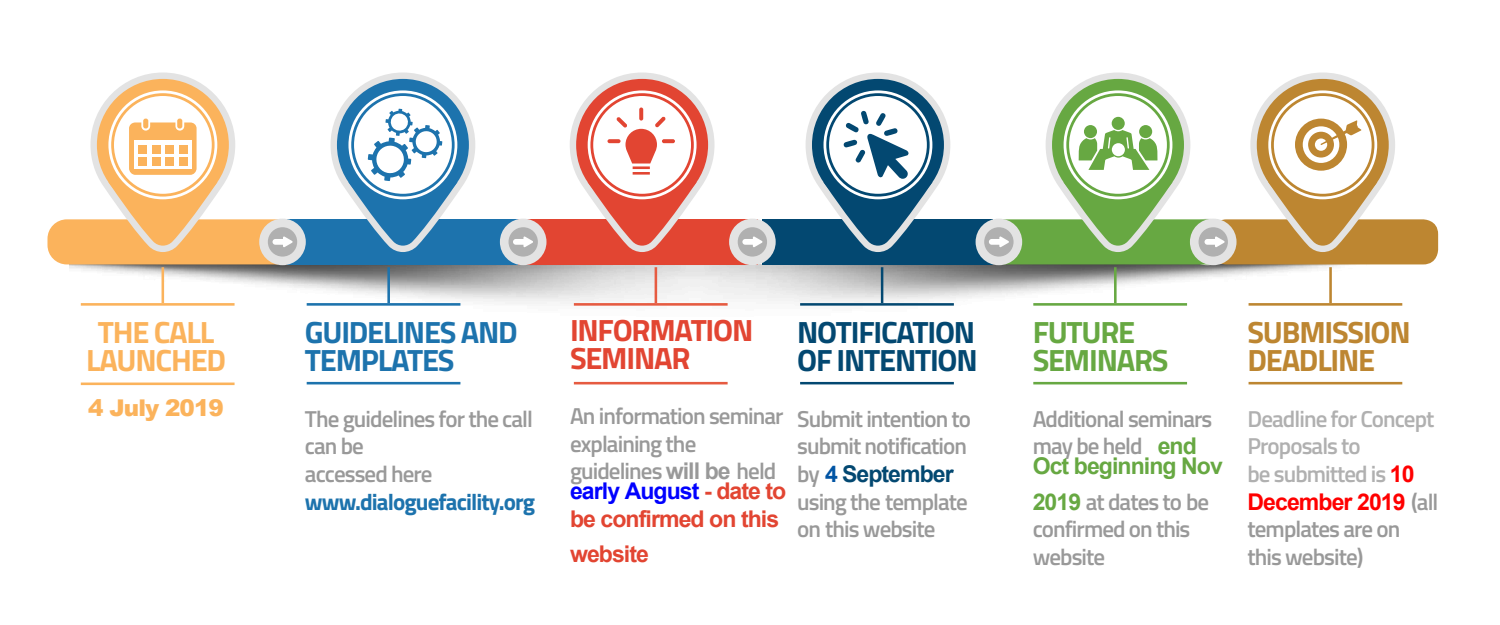
<style>
.page{position:relative;width:1500px;height:625px;background:#fff}
.page>*{position:absolute;margin:0;border:0;box-sizing:border-box;transform-origin:0 0}
.t1{font:700 30.75px/28.2px "Titillium Web";letter-spacing:-.04em;color:#034871}
.t2{font:700 30.75px "Titillium Web";letter-spacing:-.04em;color:#1d73ad}
.t3{font:700 30.75px/28.2px "Titillium Web";letter-spacing:-.04em;color:#bd8631}
.t4{font:700 30.75px/28.2px "Titillium Web";letter-spacing:-.04em;color:#e24532}
.t5{font:700 30.75px/28.2px "Titillium Web";letter-spacing:-.04em;color:#fbb35c;text-align:center}
.t6{font:700 30.75px "Titillium Web";letter-spacing:-.04em;color:#67a842}
.t7{font:600 23px/27.8px "Titillium Web";letter-spacing:-.04em;color:#999}
.t8{font:600 23px/27.8px "Titillium Web";letter-spacing:-.04em;color:#b0b0b0}
.t9{font:700 23px/27.8px "Arial";letter-spacing:-.04em;color:#e24532}
.t10{font:700 23px/35.5px "Arial";letter-spacing:-.04em;color:#67a842}
.t11{font:700 23px "Titillium Web";letter-spacing:-.04em;color:#1d73ad}
.t12{font:900 23px "Arial";letter-spacing:-.04em;color:#fbb35c}
.s1{font-family:"Arial";font-weight:700}
.s2{color:#00f}
.s3{font-family:"Arial";font-weight:700;color:#0054a4}
.s4{font-family:"Arial";font-weight:700;color:#034871}
.s5{font-family:"Arial";font-weight:700;color:#67a842}
.s6{font-family:"Titillium Web";font-weight:600;color:#999}
.s7{font-family:"Arial";font-weight:700;color:#f00}
.s8{color:#999}
</style>
<div class="page">
<img style="left:70px;top:265px;width:1270px;height:41px">
<div style="left:514px;top:219px;width:244px;height:45px;background:#e24532"></div>
<hr style="left:655px;top:267px;width:2px;height:36px;background:#e65b41">
<hr style="left:574px;top:303px;width:154px;height:3px;background:#e65b41">
<hr style="left:574px;top:382px;width:154px;height:2px;background:#e65b41">
<div style="left:288px;top:219px;width:230px;height:45px;background:#1d73ad"></div>
<div style="left:500px;top:219px;width:47px;height:46px;background:#e3e3e3;border-radius:50%"></div>
<div style="left:509px;top:227px;width:29px;height:30px;background:#b0b0b0;border-radius:50%"></div>
<svg style="left:331px;top:73px;width:144px;height:179px"></svg>
<hr style="left:162px;top:267px;width:2px;height:36px;background:#fbb35c">
<hr style="left:81px;top:303px;width:154px;height:3px;background:#fbb35c">
<hr style="left:387px;top:267px;width:3px;height:36px;background:#1d73ad">
<hr style="left:307px;top:303px;width:153px;height:3px;background:#1d73ad">
<hr style="left:81px;top:383px;width:154px;height:2px;background:#fbb35c">
<hr style="left:307px;top:382px;width:153px;height:2px;background:#1d73ad">
<div style="left:259px;top:219px;width:47px;height:46px;background:#e3e3e3;border-radius:50%"></div>
<div style="left:268px;top:227px;width:29px;height:30px;background:#b0b0b0;border-radius:50%"></div>
<svg style="left:47px;top:73px;width:246px;height:191px"></svg>
<svg style="left:513px;top:236px;width:20px;height:12px"></svg>
<div style="left:763px;top:219px;width:230px;height:45px;background:#034871"></div>
<div style="left:976px;top:219px;width:46px;height:46px;background:#e3e3e3;border-radius:50%"></div>
<div style="left:984px;top:227px;width:30px;height:30px;background:#b0b0b0;border-radius:50%"></div>
<svg style="left:570px;top:73px;width:145px;height:179px"></svg>
<hr style="left:881px;top:267px;width:2px;height:36px;background:#034871">
<hr style="left:800px;top:303px;width:154px;height:3px;background:#034871">
<hr style="left:1114px;top:267px;width:3px;height:36px;background:#67a842">
<hr style="left:1033px;top:303px;width:154px;height:3px;background:#67a842">
<hr style="left:1329px;top:267px;width:3px;height:36px;background:#bd8631">
<hr style="left:1249px;top:303px;width:153px;height:3px;background:#bd8631">
<svg style="left:806px;top:73px;width:144px;height:179px"></svg>
<hr style="left:800px;top:382px;width:154px;height:2px;background:#034871">
<hr style="left:1033px;top:382px;width:154px;height:2px;background:#67a842">
<hr style="left:1249px;top:382px;width:153px;height:2px;background:#bd8631">
<div style="left:729px;top:219px;width:47px;height:46px;background:#e3e3e3;border-radius:50%"></div>
<div style="left:738px;top:227px;width:29px;height:30px;background:#b0b0b0;border-radius:50%"></div>
<svg style="left:742px;top:236px;width:21px;height:11px"></svg>
<svg style="left:989px;top:73px;width:449px;height:191px"></svg>
<p class="t5" style="left:86px;top:317px;width:142px">THE CALL<br>LAUNCHED</p>
<p class="t12" style="left:88px;top:391px;width:137px">4 July 2019</p>
<p class="t2" style="left:305px;top:309px;width:214px">GUIDELINES AND</p>
<p class="t2" style="left:305px;top:337px;width:151px">TEMPLATES</p>
<p class="t7" style="left:305px;top:404px;width:230px">The guidelines for the call</p>
<p class="t7" style="left:305px;top:431px;width:61px">can be</p>
<p class="t7" style="left:305px;top:459px;width:129px">accessed here</p>
<p class="t11" style="left:305px;top:484px;width:232px">www.dialoguefacility.org</p>
<p class="t4" style="left:570px;top:314px;width:185px">INFORMATION<br>SEMINAR</p>
<p class="t7" style="left:570px;top:401px;width:215px">An information seminar explaining the guidelines <span class="s1">will be</span> held</p>
<p class="t9" style="left:570px;top:478px;width:218px"><span class="s2">early August</span> - date to be confirmed on this</p>
<p class="t9" style="left:570px;top:541px;width:81px">website</p>
<p class="t1" style="left:797px;top:317px;width:182px">NOTIFICATION<br>OF INTENTION</p>
<p class="t7" style="left:797px;top:404px;width:175px">Submit intention to submit notification by <span class="s3">4</span> <span class="s4">September </span>using the template on this website</p>
<p class="t6" style="left:1033px;top:309px;width:104px">FUTURE</p>
<p class="t6" style="left:1033px;top:337px;width:137px">SEMINARS</p>
<p class="t7" style="left:1033px;top:404px;width:181px">Additional seminars may be held <span class="s5">end</span></p>
<p class="t10" style="left:1033px;top:448px;width:192px">Oct beginning Nov<br>2019 <span class="s6">at dates to be</span></p>
<p class="t7" style="left:1033px;top:514px;width:159px">confirmed on this website</p>
<p class="t3" style="left:1248px;top:317px;width:165px">SUBMISSION<br>DEADLINE</p>
<p class="t8" style="left:1248px;top:404px;width:192px">Deadline for Concept<br>Proposals to<br>be submitted is <span class="s7">10<br>December 2019</span> <span class="s8">(all templates are on this website)</span></p>
</div>
